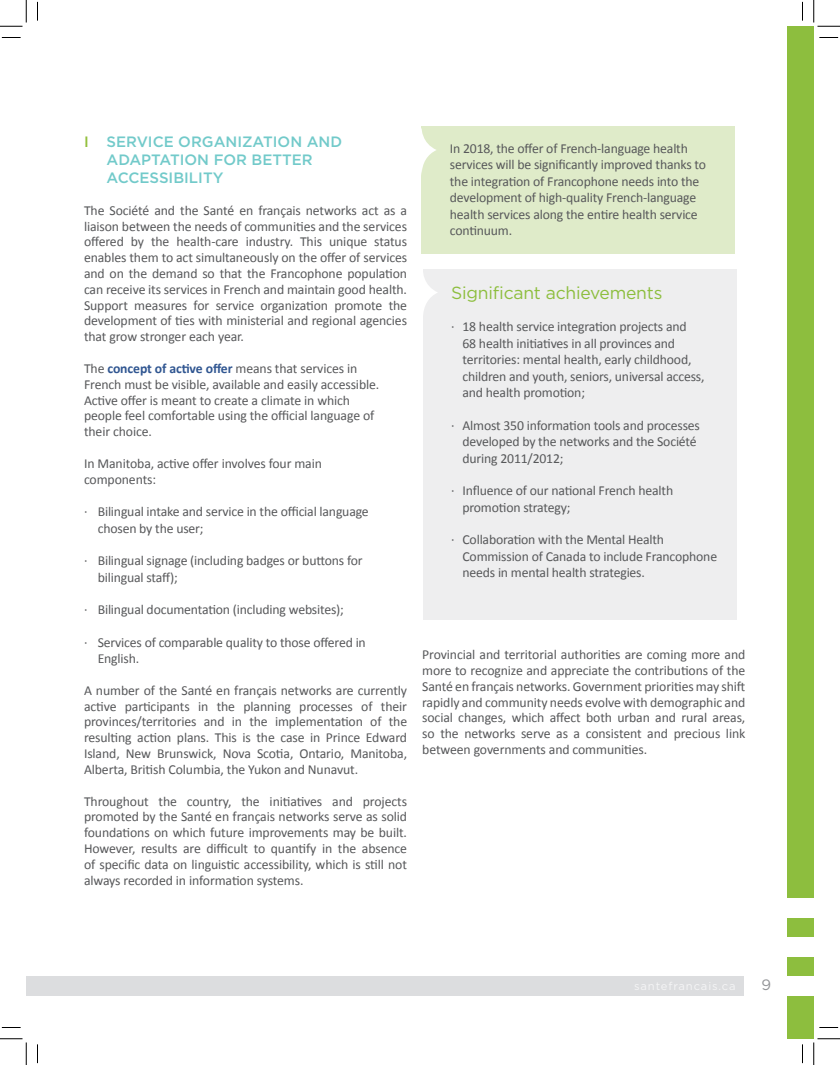
<style>
.page{position:relative;width:840px;height:1065px;background:#fff}
.page>*{position:absolute;margin:0;border:0;box-sizing:border-box;transform-origin:0 0}
.t1{font:17.5px "Gotham";letter-spacing:-.015em;color:#8dbe3e}
.t2{font:500 15px/18px "Gotham";color:#72caca}
.t3{font:15px "Gotham";color:#939598}
.t4{font:13.75px/15.8px "Calibri";letter-spacing:-.015em;color:#57585a}
.s1{color:#93c03d}
.s2{font-weight:700;color:#305691}
</style>
<div class="page">
<div style="left:26px;top:976px;width:718px;height:20px;background:#dcdddf"></div>
<div style="left:787px;top:26px;width:27px;height:1013px;background:#8dbe3e"></div>
<div style="left:777px;top:976px;width:37px;height:20px;background:#fff"></div>
<div style="left:777px;top:938px;width:37px;height:19px;background:#fff"></div>
<div style="left:777px;top:899px;width:37px;height:19px;background:#fff"></div>
<div style="left:422px;top:126px;width:313px;height:127px;background:#dfebc9"></div>
<svg style="left:421px;top:128px;width:15px;height:48px"></svg>
<div style="left:423px;top:269px;width:313px;height:351px;background:#eeeeef"></div>
<svg style="left:423px;top:276px;width:14px;height:35px"></svg>
<svg style="left:2px;top:37px;width:19px;height:1px"></svg>
<svg style="left:819px;top:37px;width:19px;height:1px"></svg>
<svg style="left:2px;top:1027px;width:19px;height:1px"></svg>
<svg style="left:819px;top:1027px;width:19px;height:1px"></svg>
<svg style="left:37px;top:2px;width:1px;height:19px"></svg>
<svg style="left:37px;top:1044px;width:1px;height:19px"></svg>
<svg style="left:802px;top:2px;width:1px;height:19px"></svg>
<svg style="left:802px;top:1044px;width:1px;height:19px"></svg>
<svg style="left:0;top:0;width:27px;height:27px"></svg>
<svg style="left:0;top:1039px;width:27px;height:26px"></svg>
<svg style="left:814px;top:0;width:26px;height:27px"></svg>
<svg style="left:814px;top:1039px;width:26px;height:26px"></svg>
<p class="t2" style="left:106px;top:133px;width:237px;text-indent:-22px"><span class="s1">I</span> SERVICE ORGANIZATION AND<br>ADAPTATION FOR BETTER<br>ACCESSIBILITY</p>
<p class="t4" style="left:84px;top:202px;width:325px;text-align:justify">The Société and the Santé en français networks act as a liaison between the needs of communities and the services offered by the health-care industry. This unique status enables them to act simultaneously on the offer of services and on the demand so that the Francophone population can receive its services in French and maintain good health.<br>Support measures for service organization promote the development of ties with ministerial and regional agencies that grow stronger each year.</p>
<p class="t4" style="left:84px;top:360px;width:297px">The <span class="s2">concept of active offer</span> means that services in French must be visible, available and easily accessible.<br>Active offer is meant to create a climate in which people feel comfortable using the official language of their choice.</p>
<p class="t4" style="left:84px;top:455px;width:240px">In Manitoba, active offer involves four main components:</p>
<p class="t4" style="left:98px;top:503px;width:273px;line-height:16.5px;text-indent:-14px">· Bilingual intake and service in the official language chosen by the user;</p>
<p class="t4" style="left:98px;top:552px;width:266px;line-height:16.5px;text-indent:-14px">· Bilingual signage (including badges or buttons for bilingual staff);</p>
<p class="t4" style="left:84px;top:601px;width:261px">· Bilingual documentation (including websites);</p>
<p class="t4" style="left:98px;top:633px;width:270px;line-height:16.5px;text-indent:-14px">· Services of comparable quality to those offered in<br>English.</p>
<p class="t4" style="left:84px;top:682px;width:325px;text-align:justify">A number of the Santé en français networks are currently active participants in the planning processes of their provinces/territories and in the implementation of the resulting action plans. This is the case in Prince Edward Island, New Brunswick, Nova Scotia, Ontario, Manitoba, Alberta, British Columbia, the Yukon and Nunavut.</p>
<p class="t4" style="left:84px;top:793px;width:325px;text-align:justify">Throughout the country, the initiatives and projects promoted by the Santé en français networks serve as solid foundations on which future improvements may be built.<br>However, results are difficult to quantify in the absence of specific data on linguistic accessibility, which is still not always recorded in information systems.</p>
<p class="t4" style="left:450px;top:139px;width:258px;line-height:16.5px">In 2018, the offer of French-language health services will be significantly improved thanks to the integration of Francophone needs into the development of high-quality French-language health services along the entire health service continuum.</p>
<p class="t1" style="left:451px;top:282px;width:213px">Significant achievements</p>
<p class="t4" style="left:462px;top:318px;width:244px;line-height:16.5px;text-indent:-11px">· 18 health service integration projects and<br>68 health initiatives in all provinces and territories: mental health, early childhood, children and youth, seniors, universal access, and health promotion;</p>
<p class="t4" style="left:462px;top:416px;width:239px;line-height:16.5px;text-indent:-11px">· Almost 350 information tools and processes developed by the networks and the Société during 2011/2012;</p>
<p class="t4" style="left:462px;top:482px;width:212px;line-height:16.5px;text-indent:-11px">· Influence of our national French health promotion strategy;</p>
<p class="t4" style="left:462px;top:531px;width:256px;line-height:16.5px;text-indent:-11px">· Collaboration with the Mental Health<br>Commission of Canada to include Francophone needs in mental health strategies.</p>
<p class="t4" style="left:422px;top:646px;width:325px;text-align:justify">Provincial and territorial authorities are coming more and more to recognize and appreciate the contributions of the Santé en français networks. Government priorities may shift rapidly and community needs evolve with demographic and social changes, which affect both urban and rural areas, so the networks serve as a consistent and precious link between governments and communities.</p>
<p class="t3" style="left:762px;top:975px;width:11px">9</p>
</div>
